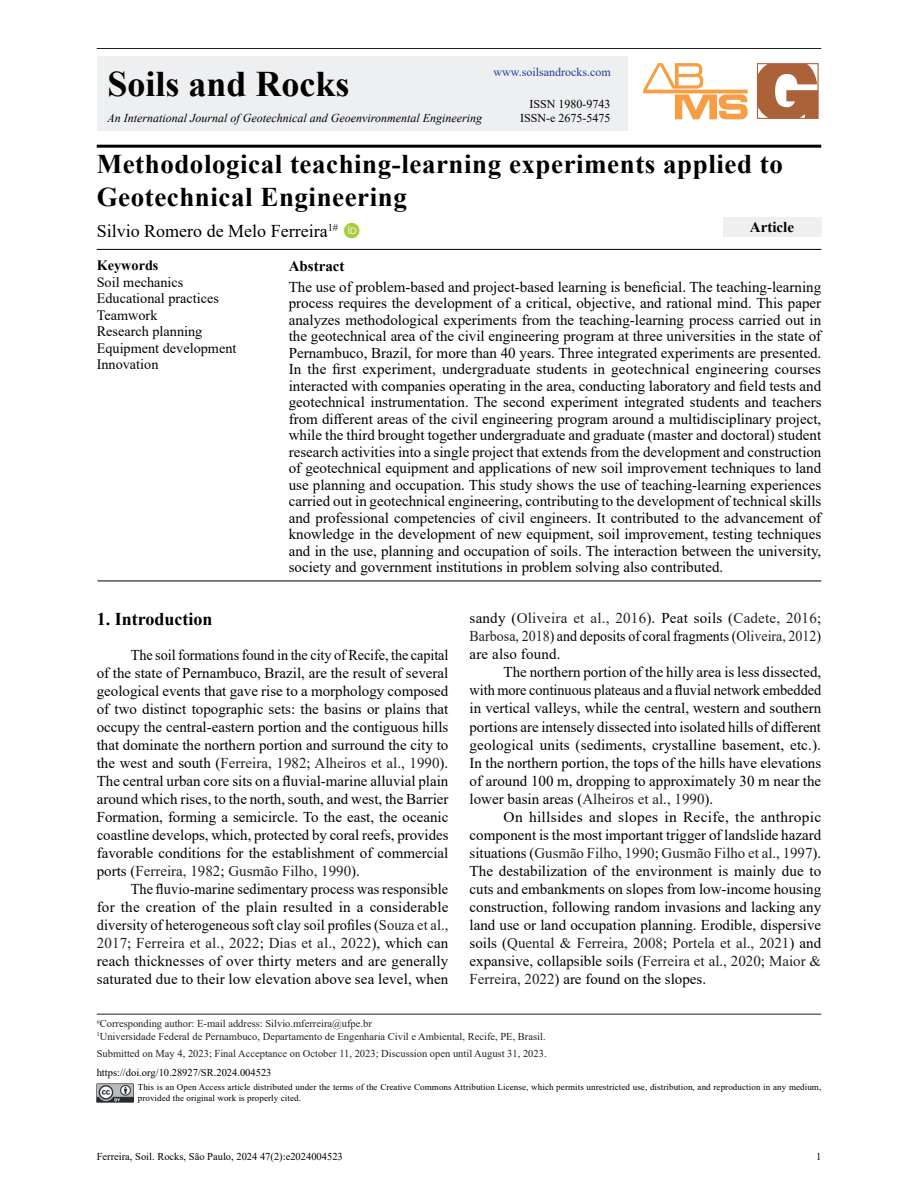
<style>
.page{position:relative;width:918px;height:1188px;background:#fff}
.page>*{position:absolute;margin:0;border:0;box-sizing:border-box;transform-origin:0 0}
.t1{font:700 36px "Times New Roman";color:#000}
.ArticleTitle{font:700 27px/32.4px "Times New Roman";letter-spacing:.02em;color:#000}
.Authors{font:18px "Times New Roman";color:#000}
.Heading1{font:700 18px "Times New Roman";color:#000}
.Abstract{font:15px/16.5px "Times New Roman";color:#000;text-align:justify}
.Paragraph{font:15px/18px "Times New Roman";color:#000;text-align:justify}
.Paragraph-2{font:15px/18px "Times New Roman";color:#000;text-align:justify;scale:.95 1}
.Paragraph-3{font:15px/18px "Times New Roman";color:#000;text-align:justify;scale:.96 1}
.AbstractTitle{font:700 15px "Times New Roman";color:#000}
.Keywords{font:14.25px/16.5px "Times New Roman";color:#000}
.KeywordsTitle{font:700 14.25px "Times New Roman";color:#000}
.t2{font:italic 12px "Times New Roman";color:#000}
.t3{font:12px/14.4px "Times New Roman";color:#000;text-align:right}
.t4{font:12px "Times New Roman";color:#243d98}
.t5{font:10.5px "Times New Roman";color:#000}
.Affiliations{font:10.5px "Times New Roman";color:#231f20}
.History{font:10.5px "Times New Roman";color:#231f20}
.Correspondence{font:10.5px "Times New Roman";color:#231f20}
.t6{font:9px/10.8px "Times New Roman";letter-spacing:.01em;color:#000}
.s1{color:#231f20}
</style>
<div class="page">
<div style="left:97px;top:57px;width:531px;height:74px;background:#eeeff1"></div>
<img style="left:97px;top:1083px;width:37px;height:20px">
<hr style="left:97px;top:48px;width:724px;height:1px;background:#231f20">
<svg style="left:757px;top:63px;width:62px;height:56px"></svg>
<svg style="left:643px;top:63px;width:105px;height:56px"></svg>
<hr style="left:97px;top:145px;width:724px;height:3px;background:#000">
<hr style="left:97px;top:249px;width:724px;height:1px;background:#000">
<hr style="left:97px;top:581px;width:724px;height:1px;background:#000">
<hr style="left:97px;top:1014px;width:724px;height:1px;background:#231f20">
<div style="left:723px;top:217px;width:98px;height:20px;background:#eeeff1"></div>
<h1 class="t1" style="left:108px;top:58px;width:244px">Soils and Rocks</h1>
<p class="t2" style="left:108px;top:110px;width:376px">An International Journal of Geotechnical and Geoenvironmental Engineering</p>
<p class="t4" style="left:494px;top:64px;width:119px">www.soilsandrocks.com</p>
<p class="t3" style="left:520px;top:96px;width:92px">ISSN 1980-9743<br>ISSN-e 2675-5475</p>
<p class="ArticleTitle" style="left:97px;top:147px;width:688px">Methodological teaching-learning experiments applied to<br>Geotechnical Engineering</p>
<p class="Authors" style="left:97px;top:218px;width:243px">Silvio Romero de Melo Ferreira<sup>1#</sup></p>
<p class="AbstractTitle" style="left:750px;top:216px;width:46px">Article</p>
<p class="KeywordsTitle" style="left:97px;top:255px;width:63px">Keywords</p>
<p class="Keywords" style="left:97px;top:274px;width:141px">Soil mechanics<br>Educational practices<br>Teamwork<br>Research planning<br>Equipment development<br>Innovation</p>
<p class="AbstractTitle" style="left:289px;top:255px;width:57px">Abstract</p>
<p class="Abstract" style="left:289px;top:278px;width:534px">The use of problem-based and project-based learning is beneficial. The teaching-learning process requires the development of a critical, objective, and rational mind. This paper analyzes methodological experiments from the teaching-learning process carried out in the geotechnical area of the civil engineering program at three universities in the state of Pernambuco, Brazil, for more than 40 years. Three integrated experiments are presented.<br>In the first experiment, undergraduate students in geotechnical engineering courses interacted with companies operating in the area, conducting laboratory and field tests and geotechnical instrumentation. The second experiment integrated students and teachers from different areas of the civil engineering program around a multidisciplinary project, while the third brought together undergraduate and graduate (master and doctoral) student research activities into a single project that extends from the development and construction of geotechnical equipment and applications of new soil improvement techniques to land use planning and occupation. This study shows the use of teaching-learning experiences carried out in geotechnical engineering, contributing to the development of technical skills and professional competencies of civil engineers. It contributed to the advancement of knowledge in the development of new equipment, soil improvement, testing techniques and in the use, planning and occupation of soils. The interaction between the university, society and government institutions in problem solving also contributed.</p>
<p class="Heading1" style="left:97px;top:606px;width:117px">1. Introduction</p>
<p class="Paragraph-2" style="left:97px;top:645px;width:372px;text-indent:34px">The soil formations found in the city of Recife, the capital of the state of Pernambuco, Brazil, are the result of several geological events that gave rise to a morphology composed of two distinct topographic sets: the basins or plains that occupy the central-eastern portion and the contiguous hills that dominate the northern portion and surround the city to the west and south (<span class="s1">Ferreira, 1982</span>; <span class="s1">Alheiros et al., 1990</span>).<br>The central urban core sits on a fluvial-marine alluvial plain around which rises, to the north, south, and west, the Barrier Formation, forming a semicircle. To the east, the oceanic coastline develops, which, protected by coral reefs, provides favorable conditions for the establishment of commercial ports (<span class="s1">Ferreira, 1982</span>; <span class="s1">Gusmão Filho, 1990</span>).</p>
<p class="Paragraph-3" style="left:97px;top:880px;width:368px;text-indent:34px">The fluvio-marine sedimentary process was responsible for the creation of the plain resulted in a considerable diversity of heterogeneous soft clay soil profiles (<span class="s1">Souza et al., 2017</span>; <span class="s1">Ferreira et al., 2022</span>; <span class="s1">Dias et al., 2022</span>), which can reach thicknesses of over thirty meters and are generally saturated due to their low elevation above sea level, when</p>
<p class="Paragraph" style="left:470px;top:609px;width:353px">sandy (<span class="s1">Oliveira et al., 2016</span>). Peat soils (<span class="s1">Cadete, 2016</span>; <span class="s1">Barbosa, 2018</span>) and deposits of coral fragments (<span class="s1">Oliveira, 2012</span>) are also found.</p>
<p class="Paragraph" style="left:470px;top:663px;width:353px;text-indent:34px">The northern portion of the hilly area is less dissected, with more continuous plateaus and a fluvial network embedded in vertical valleys, while the central, western and southern portions are intensely dissected into isolated hills of different geological units (sediments, crystalline basement, etc.).<br>In the northern portion, the tops of the hills have elevations of around 100 m, dropping to approximately 30 m near the lower basin areas (<span class="s1">Alheiros et al., 1990</span>).</p>
<p class="Paragraph" style="left:470px;top:807px;width:353px;text-indent:34px">On hillsides and slopes in Recife, the anthropic component is the most important trigger of landslide hazard situations (<span class="s1">Gusmão Filho, 1990</span>; <span class="s1">Gusmão Filho et al., 1997</span>).<br>The destabilization of the environment is mainly due to cuts and embankments on slopes from low-income housing construction, following random invasions and lacking any land use or land occupation planning. Erodible, dispersive soils (<span class="s1">Quental &amp; Ferreira, 2008</span>; <span class="s1">Portela et al., 2021</span>) and expansive, collapsible soils (<span class="s1">Ferreira et al., 2020</span>; <span class="s1">Maior &amp; Ferreira, 2022</span>) are found on the slopes.</p>
<p class="Correspondence" style="left:97px;top:1016px;width:277px"><sup>#</sup>Corresponding author: E-mail address: Silvio.mferreira@ufpe.br</p>
<p class="Affiliations" style="left:97px;top:1029px;width:450px"><sup>1</sup>Universidade Federal de Pernambuco, Departamento de Engenharia Civil e Ambiental, Recife, PE, Brasil.</p>
<p class="History" style="left:97px;top:1046px;width:451px">Submitted on May 4, 2023; Final Acceptance on October 11, 2023; Discussion open until August 31, 2023.</p>
<p class="t5" style="left:97px;top:1065px;width:176px">https://doi.org/10.28927/SR.2024.004523</p>
<p class="t6" style="left:138px;top:1081px;width:685px">This is an Open Access article distributed under the terms of the Creative Commons Attribution License, which permits unrestricted use, distribution, and reproduction in any medium, provided the original work is properly cited.</p>
<p class="t5" style="left:97px;top:1149px;width:248px">Ferreira, Soil. Rocks, São Paulo, 2024 47(2):e2024004523</p>
<p class="t5" style="left:816px;top:1149px;width:7px">1</p>
</div>
